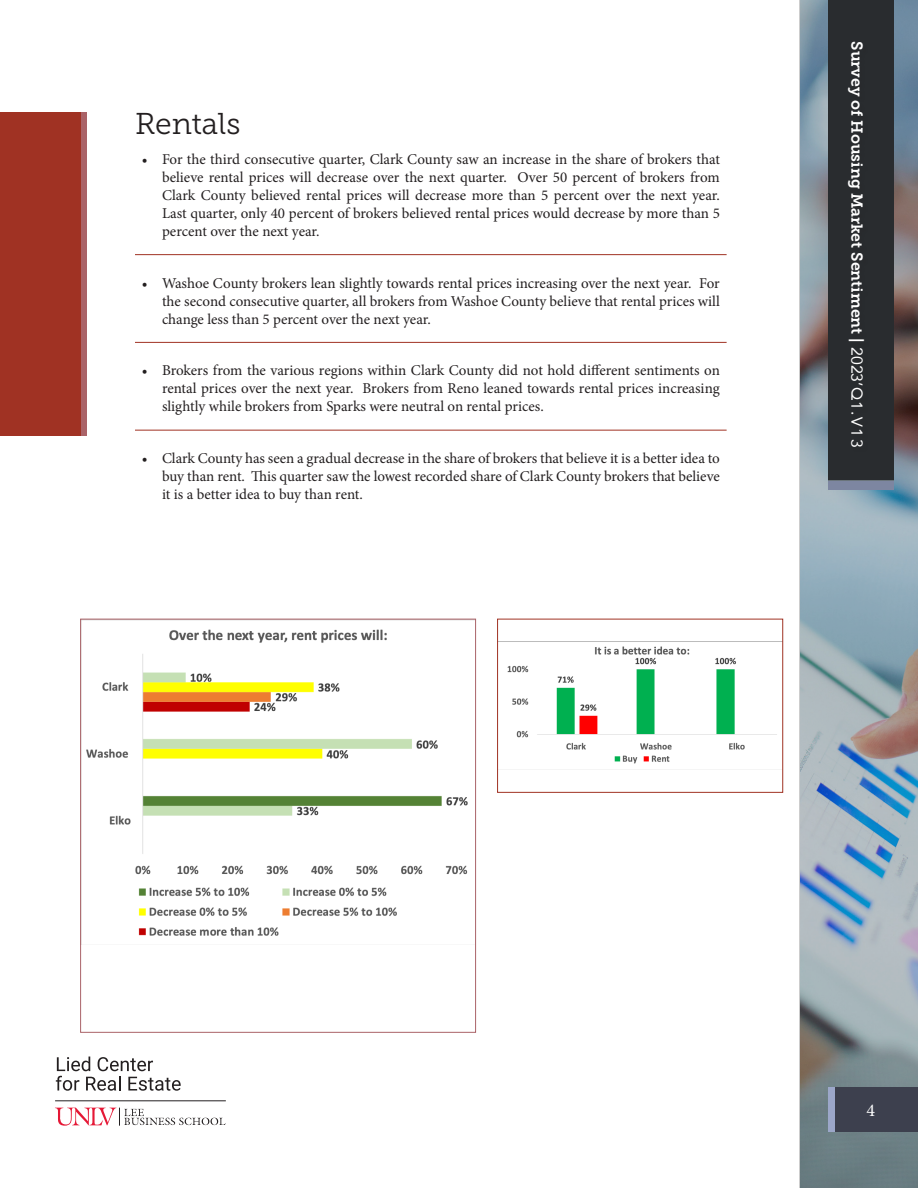
<style>
.page{position:relative;width:918px;height:1188px;background:#fff}
.page>*{position:absolute;margin:0;border:0;box-sizing:border-box;transform-origin:0 0}
.Headline{font:30px "Museo Slab 300";color:#231f20}
.t1{font:18px "Minion Pro";color:#fff}
.t2{font:15.75px "Museo Slab 700";color:#fff}
.t3{font:15px/18px "Minion Pro";color:#231f20;text-align:justify}
.s1{font-family:"Avenir"}
</style>
<div class="page">
<svg style="left:800px;top:0;width:118px;height:1188px;background:#8fa0ab"></svg>
<div style="left:828px;top:0;width:66px;height:479px;background:#292c2f"></div>
<svg style="left:55px;top:1108px;width:171px;height:18px"></svg>
<hr style="left:55px;top:1101px;width:171px;height:1px;background:#231f20">
<svg style="left:56px;top:1057px;width:125px;height:34px"></svg>
<div style="left:829px;top:1088px;width:89px;height:44px;background:#9ca7c9"></div>
<div style="left:835px;top:1088px;width:83px;height:44px;background:#3d404e"></div>
<div style="left:39px;top:112px;width:48px;height:324px;background:linear-gradient(to bottom,#aa6368,#aa6368)"></div>
<div style="left:0;top:112px;width:80px;height:324px;background:#a03223"></div>
<img style="left:86px;top:629px;width:382px;height:307px">
<img style="left:507px;top:646px;width:270px;height:118px">
<div style="left:497px;top:619px;width:286px;height:174px;border:1px solid #a03223"></div>
<hr style="left:135px;top:254px;width:592px;height:1px;background:#a03223">
<hr style="left:135px;top:342px;width:592px;height:1px;background:#a03223">
<hr style="left:135px;top:430px;width:592px;height:1px;background:#a03223">
<h1 class="Headline" style="left:135px;top:108px;width:107px">Rentals</h1>
<p class="t3" style="left:162px;top:150px;width:559px;text-indent:-20px">• For the third consecutive quarter, Clark County saw an increase in the share of brokers that believe rental prices will decrease over the next quarter. Over 50 percent of brokers from Clark County believed rental prices will decrease more than 5 percent over the next year.<br>Last quarter, only 40 percent of brokers believed rental prices would decrease by more than 5 percent over the next year.</p>
<p class="t3" style="left:162px;top:274px;width:559px;text-indent:-20px">• Washoe County brokers lean slightly towards rental prices increasing over the next year. For the second consecutive quarter, all brokers from Washoe County believe that rental prices will change less than 5 percent over the next year.</p>
<p class="t3" style="left:162px;top:362px;width:559px;text-indent:-20px">• Brokers from the various regions within Clark County did not hold different sentiments on rental prices over the next year. Brokers from Reno leaned towards rental prices increasing slightly while brokers from Sparks were neutral on rental prices.</p>
<p class="t3" style="left:162px;top:449px;width:559px;text-indent:-20px">• Clark County has seen a gradual decrease in the share of brokers that believe it is a better idea to buy than rent. This quarter saw the lowest recorded share of Clark County brokers that believe it is a better idea to buy than rent.</p>
<p class="t2" style="left:866px;top:41px;width:407px;rotate:90deg">Survey of Housing Market Sentiment | <span class="s1">2023’Q1.V13</span></p>
<p class="t1" style="left:866px;top:1098px;width:10px">4</p>
</div>
